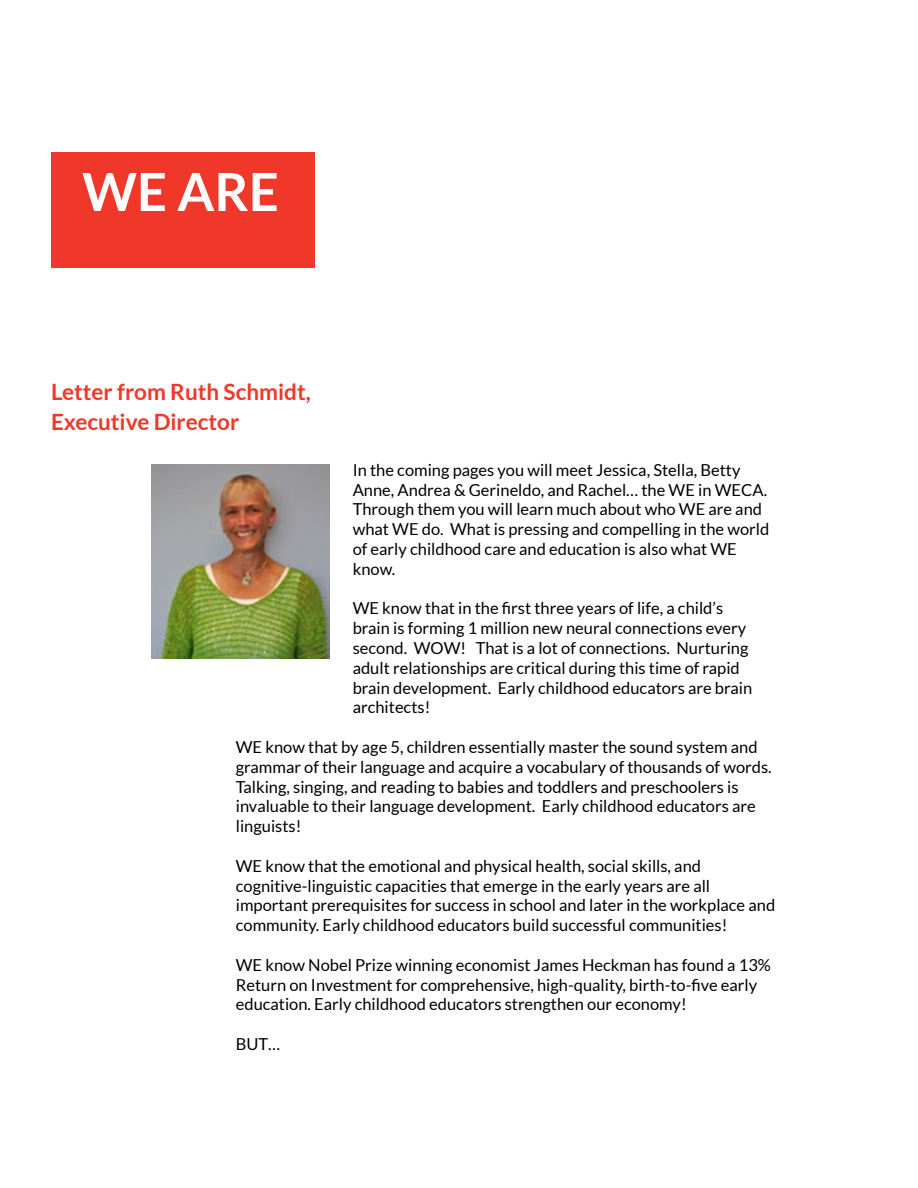
<style>
.page{position:relative;width:918px;height:1188px;background:#fff}
.page>*{position:absolute;margin:0;border:0;box-sizing:border-box;transform-origin:0 0}
.t1{font:700 52.5px "Lato";color:#fff}
.t2{font:700 22.5px/30px "Lato";color:#ef3829}
.t3{font:16.5px/19.8px "Lato";color:#000}
</style>
<div class="page">
<div style="left:51px;top:152px;width:264px;height:116px;background:#ef3829"></div>
<img style="left:151px;top:464px;width:178px;height:194px">
<h1 class="t1" style="left:82px;top:162px;width:198px">WE ARE</h1>
<h2 class="t2" style="left:51px;top:376px;width:261px">Letter from Ruth Schmidt,<br>Executive Director</h2>
<p class="t3" style="left:353px;top:460px;width:418px">In the coming pages you will meet Jessica, Stella, Betty Anne, Andrea &amp; Gerineldo, and Rachel… the WE in WECA.<br>Through them you will learn much about who WE are and what WE do. What is pressing and compelling in the world of early childhood care and education is also what WE know.</p>
<p class="t3" style="left:353px;top:598px;width:401px">WE know that in the first three years of life, a child’s brain is forming 1 million new neural connections every second. WOW! That is a lot of connections. Nurturing adult relationships are critical during this time of rapid brain development. Early childhood educators are brain architects!</p>
<p class="t3" style="left:236px;top:737px;width:537px">WE know that by age 5, children essentially master the sound system and grammar of their language and acquire a vocabulary of thousands of words.<br>Talking, singing, and reading to babies and toddlers and preschoolers is invaluable to their language development. Early childhood educators are linguists!</p>
<p class="t3" style="left:236px;top:856px;width:541px">WE know that the emotional and physical health, social skills, and cognitive-linguistic capacities that emerge in the early years are all important prerequisites for success in school and later in the workplace and community. Early childhood educators build successful communities!</p>
<p class="t3" style="left:236px;top:955px;width:537px">WE know Nobel Prize winning economist James Heckman has found a 13%<br>Return on Investment for comprehensive, high-quality, birth-to-five early education. Early childhood educators strengthen our economy!</p>
<p class="t3" style="left:236px;top:1034px;width:46px">BUT…</p>
</div>
